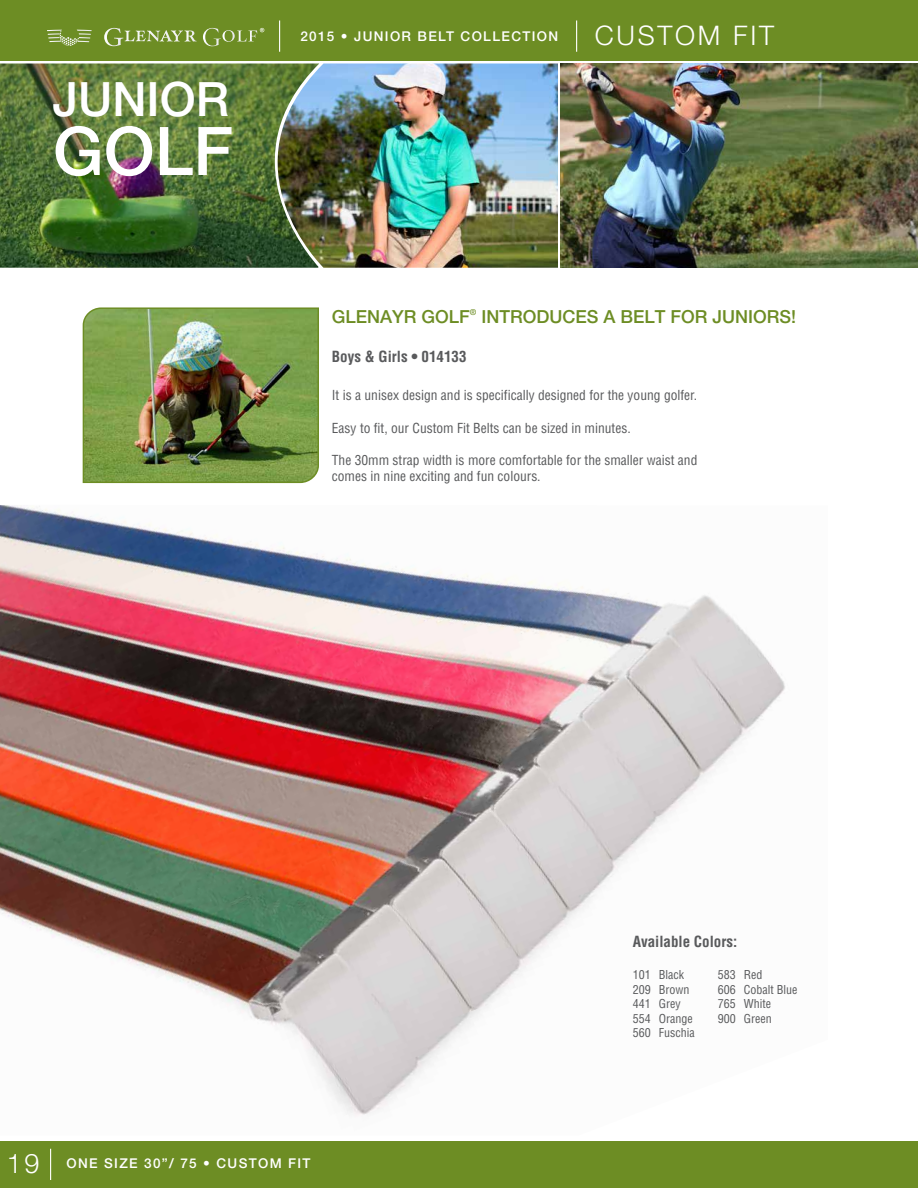
<style>
.page{position:relative;width:918px;height:1188px;background:#fff}
.page>*{position:absolute;margin:0;border:0;box-sizing:border-box;transform-origin:0 0}
.t1{font:500 67.2px "Helvetica Neue";color:#fff}
.t2{font:500 47.4px "Helvetica Neue";color:#fff}
.t3{font:300 27px "Helvetica Neue";letter-spacing:.1em;color:#fff}
.t4{font:500 18px "Helvetica Neue";color:#6d8d24}
.t5{font:700 condensed 15px "Helvetica";color:#595a5c}
.t6{font:condensed 13.5px/16.2px "Helvetica";color:#595a5c}
.t7{font:500 13.5px "Helvetica Neue";letter-spacing:.1em;color:#fff}
.t8{font:condensed 12px/14.4px "Helvetica";color:#595a5c}
</style>
<div class="page">
<div style="left:0;top:1142px;width:918px;height:46px;background:#6d8d24"></div>
<div style="left:0;top:0;width:918px;height:60px;background:#6d8d24"></div>
<hr style="left:279px;top:21px;width:1px;height:31px;background:#fff">
<hr style="left:50px;top:1149px;width:1px;height:31px;background:#fff">
<hr style="left:576px;top:21px;width:1px;height:31px;background:#fff">
<svg style="left:47px;top:29px;width:45px;height:17px"></svg>
<svg style="left:104px;top:28px;width:93px;height:18px"></svg>
<svg style="left:203px;top:28px;width:61px;height:18px"></svg>
<img style="left:0;top:63px;width:273px;height:205px">
<img style="left:273px;top:63px;width:285px;height:205px">
<img style="left:561px;top:64px;width:357px;height:204px">
<img style="left:0;top:505px;width:785px;height:611px">
<img style="left:82px;top:307px;width:237px;height:177px">
<h2 class="t2" style="left:53px;top:71px;width:178px">JUNIOR</h2>
<h1 class="t1" style="left:53px;top:111px;width:182px">GOLF</h1>
<p class="t7" style="left:300px;top:28px;width:259px">2015 • JUNIOR BELT COLLECTION</p>
<h3 class="t3" style="left:595px;top:19px;width:181px">CUSTOM FIT</h3>
<h3 class="t4" style="left:332px;top:306px;width:466px">GLENAYR GOLF<sup>®</sup> INTRODUCES A BELT FOR JUNIORS!</h3>
<p class="t5" style="left:332px;top:347px;width:136px">Boys &amp; Girls • 014133</p>
<p class="t6" style="left:332px;top:387px;width:367px">It is a unisex design and is specifically designed for the young golfer.</p>
<p class="t6" style="left:332px;top:419px;width:300px">Easy to fit, our Custom Fit Belts can be sized in minutes.</p>
<p class="t6" style="left:332px;top:452px;width:367px">The 30mm strap width is more comfortable for the smaller waist and comes in nine exciting and fun colours.</p>
<h3 class="t3" style="left:7px;top:1147px;width:34px">19</h3>
<p class="t7" style="left:67px;top:1155px;width:246px">ONE SIZE 30”/ 75 • CUSTOM FIT</p>
<p class="t5" style="left:633px;top:932px;width:106px">Available Colors:</p>
<p class="t8" style="left:633px;top:968px;width:63px">101 Black<br>209 Brown<br>441 Grey<br>554 Orange<br>560 Fuschia</p>
<p class="t8" style="left:718px;top:968px;width:81px">583 Red<br>606 Cobalt Blue<br>765 White<br>900 Green</p>
</div>
